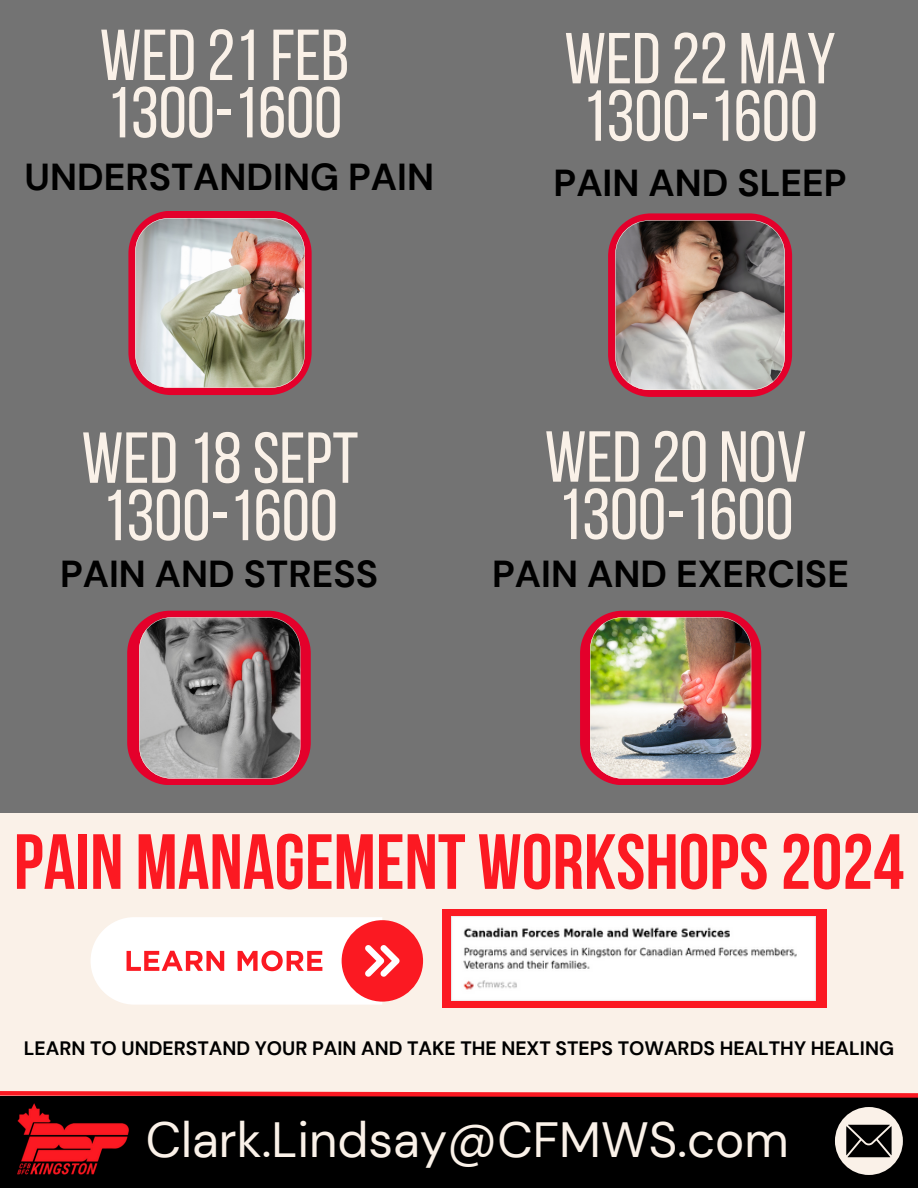
<style>
.page{position:relative;width:918px;height:1188px;background:#faf1e8}
.page>*{position:absolute;margin:0;border:0;box-sizing:border-box;transform-origin:0 0}
.t1{font:700 78px "Bebas Neue";color:#fc1922}
.t2{font:72px/57.3px "Bebas Neue";color:#faf1e8}
.t3{font:49.35px "DM Sans";color:#faf1e8}
.t4{font:700 37.5px "DM Sans";color:#000}
.t5{font:700 19.35px "DM Sans";color:#000}
</style>
<div class="page">
<div style="left:0;top:0;width:918px;height:813px;background:#737373"></div>
<div style="left:0;top:1096px;width:918px;height:92px;background:#000"></div>
<img style="left:17px;top:1103px;width:112px;height:72px">
<svg style="left:835px;top:1107px;width:67px;height:68px"></svg>
<img style="left:128px;top:211px;width:184px;height:184px">
<img style="left:608px;top:213px;width:184px;height:184px">
<svg style="left:127px;top:611px;width:184px;height:174px"></svg>
<img style="left:580px;top:611px;width:181px;height:174px">
<svg style="left:0;top:1091px;width:918px;height:7px"></svg>
<div style="left:442px;top:909px;width:384px;height:99px;background:#fb1922"></div>
<img style="left:452px;top:916px;width:364px;height:84px">
<div style="left:342px;top:920px;width:81px;height:82px;background:#fb1922;border-radius:50%"></div>
<svg style="left:91px;top:917px;width:309px;height:88px"></svg>
<h4 class="t2" style="left:100px;top:33px;width:251px">WED21FEB<br>1300-1600</h4>
<h4 class="t4" style="left:25px;top:153px;width:411px">UNDERSTANDING PAIN</h4>
<p class="t2" style="left:81px;top:436px;width:279px">WED18SEPT<br>1300-1600</p>
<p class="t2" style="left:564px;top:37px;width:273px">WED22 MAY<br>1300-1600</p>
<h2 class="t4" style="left:554px;top:159px;width:294px">PAIN AND SLEEP</h2>
<p class="t2" style="left:545px;top:435px;width:264px">WED 20 NOV<br>1300-1600</p>
<h4 class="t4" style="left:60px;top:550px;width:320px">PAIN AND STRESS</h4>
<h1 class="t4" style="left:492px;top:550px;width:358px">PAIN AND EXERCISE</h1>
<h2 class="t1" style="left:14px;top:830px;width:892px">PAIN MANAGEMENT WORKSHOPS2024</h2>
<h2 class="t5" style="left:24px;top:1036px;width:872px">LEARN TO UNDERSTAND YOUR PAIN AND TAKE THE NEXT STEPS TOWARDS HEALTHY HEALING</h2>
<h4 class="t3" style="left:146px;top:1108px;width:644px">Clark.Lindsay@CFMWS.com</h4>
</div>
